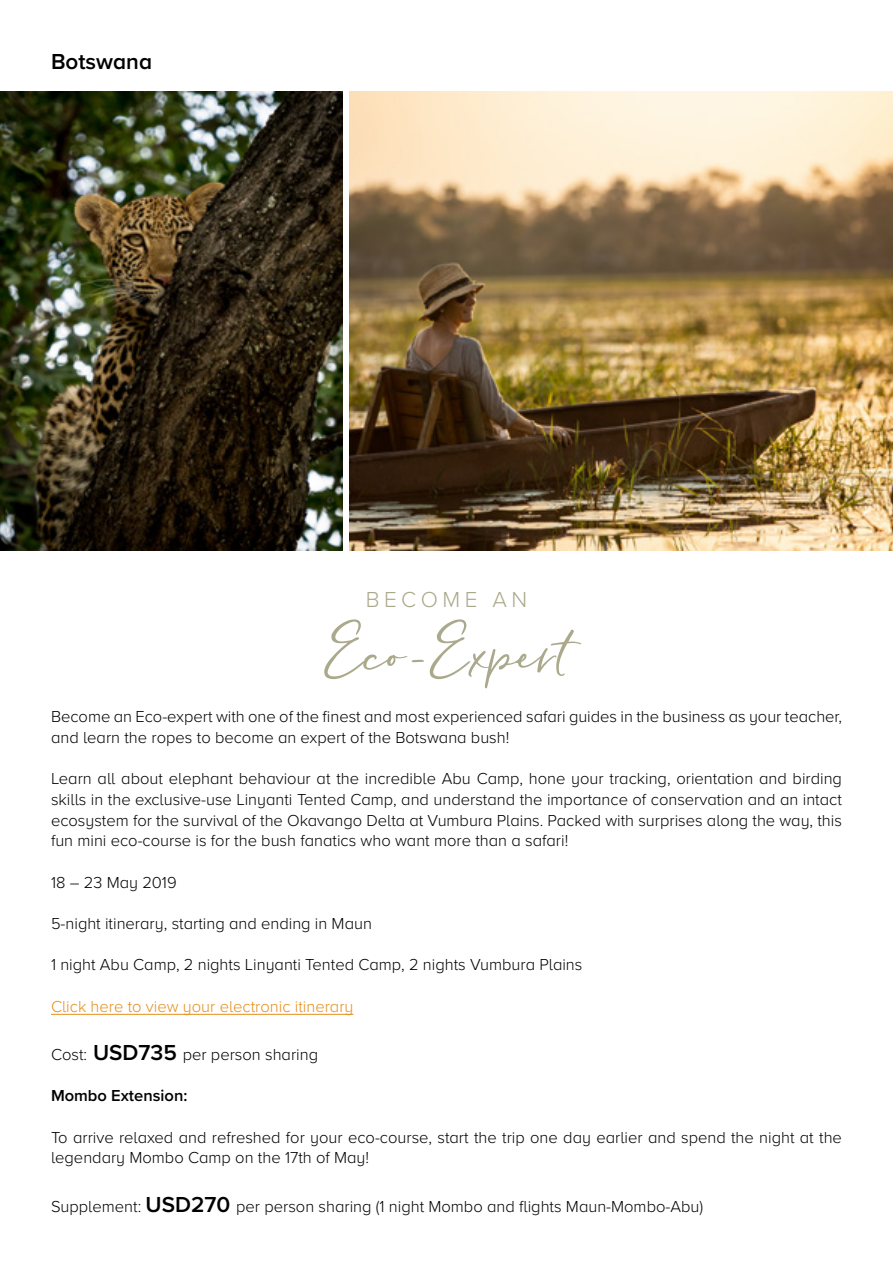
<style>
.page{position:relative;width:893px;height:1263px;background:#fff}
.page>*{position:absolute;margin:0;border:0;box-sizing:border-box;transform-origin:0 0}
.t1{font:52.5px "Pringleand Tweed";color:#aba98c}
.t2{font:600 22.5px "Proxima Nova A";color:#000}
.t3{font:300 22.5px "Proxima Nova A";letter-spacing:.2em;color:#aba98c}
.t4{font:300 16.5px/20.7px "Proxima Nova A";color:#000}
.t5{font:300 16.5px "Proxima Nova A";color:#e58e1a}
.t6{font:600 16.5px "Proxima Nova A";color:#000}
.s1{font-weight:600;font-size:22.5px}
</style>
<div class="page">
<hr style="left:51px;top:1014px;width:302px;height:1px;background:#e58e1a">
<img style="left:350px;top:92px;width:543px;height:459px">
<img style="left:0;top:92px;width:342px;height:459px">
<h2 class="t2" style="left:51px;top:44px;width:103px">Botswana</h2>
<h2 class="t3" style="left:366px;top:583px;width:163px">BECOME AN</h2>
<h1 class="t1" style="left:325px;top:621px;width:244px">Eco-Expert</h1>
<p class="t4" style="left:51px;top:705px;width:793px">Become an Eco-expert with one of the finest and most experienced safari guides in the business as your teacher, and learn the ropes to become an expert of the Botswana bush!</p>
<p class="t4" style="left:51px;top:767px;width:792px;text-align:justify">Learn all about elephant behaviour at the incredible Abu Camp, hone your tracking, orientation and birding skills in the exclusive-use Linyanti Tented Camp, and understand the importance of conservation and an intact ecosystem for the survival of the Okavango Delta at Vumbura Plains. Packed with surprises along the way, this fun mini eco-course is for the bush fanatics who want more than a safari!</p>
<p class="t4" style="left:51px;top:871px;width:127px">18 – 23 May 2019</p>
<p class="t4" style="left:51px;top:912px;width:322px">5-night itinerary, starting and ending in Maun</p>
<p class="t4" style="left:51px;top:953px;width:533px">1 night Abu Camp, 2 nights Linyanti Tented Camp, 2 nights Vumbura Plains</p>
<p class="t5" style="left:51px;top:994px;width:304px">Click here to view your electronic itinerary</p>
<p class="t4" style="left:51px;top:1043px;width:269px">Cost: <span class="s1">USD735</span> per person sharing</p>
<p class="t6" style="left:51px;top:1084px;width:138px">Mombo Extension:</p>
<p class="t4" style="left:51px;top:1126px;width:792px">To arrive relaxed and refreshed for your eco-course, start the trip one day earlier and spend the night at the legendary Mombo Camp on the 17th of May!</p>
<p class="t4" style="left:51px;top:1195px;width:654px">Supplement: <span class="s1">USD270</span> per person sharing (1 night Mombo and flights Maun-Mombo-Abu)</p>
</div>
